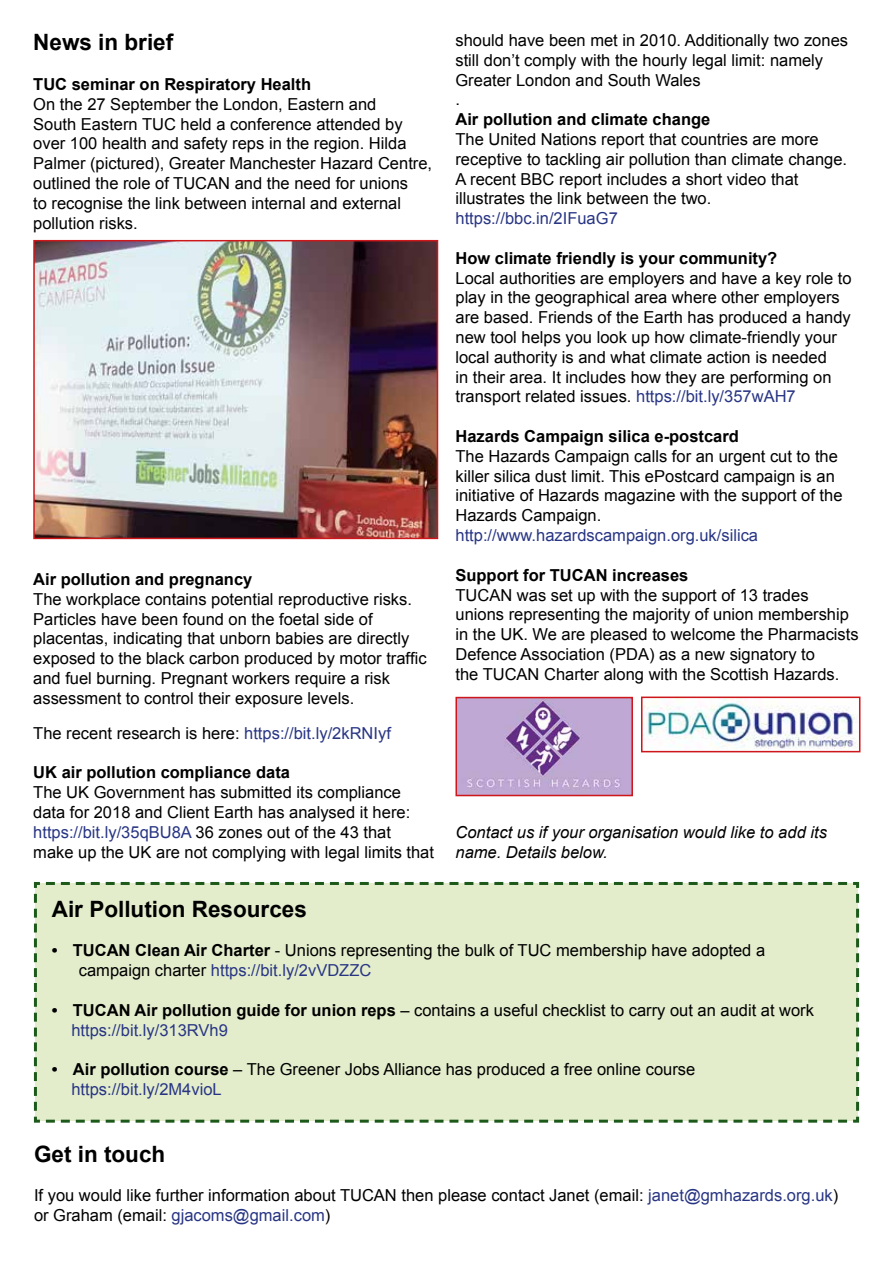
<style>
.page{position:relative;width:893px;height:1263px;background:#fff}
.page>*{position:absolute;margin:0;border:0;box-sizing:border-box;transform-origin:0 0}
.t1{font:700 22.5px "Arial";color:#000}
.t2{font:16.5px/19.8px "Arial";color:#000}
.t3{font:700 16.5px "Arial";color:#000}
.t4{font:16.5px "Arial";color:#283583}
.t5{font:italic 16.5px/19.8px "Arial";color:#000}
.s1{color:#283583}
.s2{font-weight:700}
</style>
<div class="page">
<div style="left:33px;top:882px;width:827px;height:241px;background:#e3edcc"></div>
<img style="left:36px;top:243px;width:399px;height:293px">
<div style="left:33px;top:240px;width:405px;height:299px;border:2px solid #cd171a"></div>
<img style="left:644px;top:699px;width:213px;height:50px">
<div style="left:641px;top:696px;width:219px;height:56px;border:2px solid #cd171a"></div>
<img style="left:458px;top:700px;width:172px;height:93px">
<div style="left:455px;top:697px;width:178px;height:99px;border:2px solid #cd171a"></div>
<h1 class="t1" style="left:33px;top:27px;width:142px">News in brief</h1>
<p class="t3" style="left:33px;top:73px;width:279px">TUC seminar on Respiratory Health</p>
<p class="t2" style="left:33px;top:94px;width:400px">On the 27 September the London, Eastern and<br>South Eastern TUC held a conference attended by over 100 health and safety reps in the region. Hilda Palmer (pictured), Greater Manchester Hazard Centre, outlined the role of TUCAN and the need for unions<br>to recognise the link between internal and external pollution risks.</p>
<p class="t3" style="left:33px;top:568px;width:221px">Air pollution and pregnancy</p>
<p class="t2" style="left:33px;top:589px;width:395px">The workplace contains potential reproductive risks.<br>Particles have been found on the foetal side of placentas, indicating that unborn babies are directly exposed to the black carbon produced by motor traffic and fuel burning. Pregnant workers require a risk assessment to control their exposure levels.</p>
<p class="t2" style="left:33px;top:723px;width:359px">The recent research is here: <span class="s1">https://bit.ly/2kRNIyf</span></p>
<p class="t3" style="left:33px;top:761px;width:258px">UK air pollution compliance data</p>
<p class="t2" style="left:33px;top:782px;width:402px">The UK Government has submitted its compliance data for 2018 and Client Earth has analysed it here: <span class="s1">https://bit.ly/35qBU8A</span> 36 zones out of the 43 that make up the UK are not complying with legal limits that</p>
<p class="t2" style="left:455px;top:31px;width:394px">should have been met in 2010. Additionally two zones still don’t comply with the hourly legal limit: namely Greater London and South Wales<br>.</p>
<p class="t3" style="left:455px;top:108px;width:256px">Air pollution and climate change</p>
<p class="t2" style="left:455px;top:130px;width:393px">The United Nations report that countries are more receptive to tackling air pollution than climate change.<br>A recent BBC report includes a short video that illustrates the link between the two.</p>
<p class="t4" style="left:455px;top:208px;width:164px">https://bbc.in/2IFuaG7</p>
<p class="t3" style="left:455px;top:247px;width:323px">How climate friendly is your community?</p>
<p class="t2" style="left:455px;top:268px;width:398px">Local authorities are employers and have a key role to play in the geographical area where other employers are based. Friends of the Earth has produced a handy new tool helps you look up how climate-friendly your local authority is and what climate action is needed<br>in their area. It includes how they are performing on transport related issues. <span class="s1">https://bit.ly/357wAH7</span></p>
<p class="t3" style="left:455px;top:425px;width:285px">Hazards Campaign silica e-postcard</p>
<p class="t2" style="left:455px;top:446px;width:389px">The Hazards Campaign calls for an urgent cut to the killer silica dust limit. This ePostcard campaign is an initiative of Hazards magazine with the support of the Hazards Campaign.</p>
<p class="t4" style="left:455px;top:524px;width:304px">http://www.hazardscampaign.org.uk/silica</p>
<p class="t3" style="left:455px;top:564px;width:234px">Support for TUCAN increases</p>
<p class="t2" style="left:455px;top:585px;width:405px">TUCAN was set up with the support of 13 trades unions representing the majority of union membership in the UK. We are pleased to welcome the Pharmacists Defence Association (PDA) as a new signatory to<br>the TUCAN Charter along with the Scottish Hazards.</p>
<p class="t5" style="left:455px;top:823px;width:373px">Contact us if your organisation would like to add its name. Details below.</p>
<h1 class="t1" style="left:52px;top:894px;width:257px">Air Pollution Resources</h1>
<p class="t2" style="left:79px;top:941px;width:688px;text-indent:-27px"><span class="s2">• TUCAN Clean Air Charter</span> - Unions representing the bulk of TUC membership have adopted a campaign charter <span class="s1">https://bit.ly/2vVDZZC</span></p>
<p class="t2" style="left:71px;top:1000px;width:744px;text-indent:-20px"><span class="s2">• TUCAN Air pollution guide for union reps</span> – contains a useful checklist to carry out an audit at work <span class="s1">https://bit.ly/313RVh9</span></p>
<p class="t2" style="left:71px;top:1060px;width:625px;text-indent:-20px"><span class="s2">• Air pollution course</span> – The Greener Jobs Alliance has produced a free online course <span class="s1">https://bit.ly/2M4vioL</span></p>
<h1 class="t1" style="left:34px;top:1139px;width:133px">Get in touch</h1>
<p class="t2" style="left:34px;top:1186px;width:806px">If you would like further information about TUCAN then please contact Janet (email: <span class="s1">janet@gmhazards.org.uk</span>) or Graham (email: <span class="s1">gjacoms@gmail.com</span>)</p>
</div>
